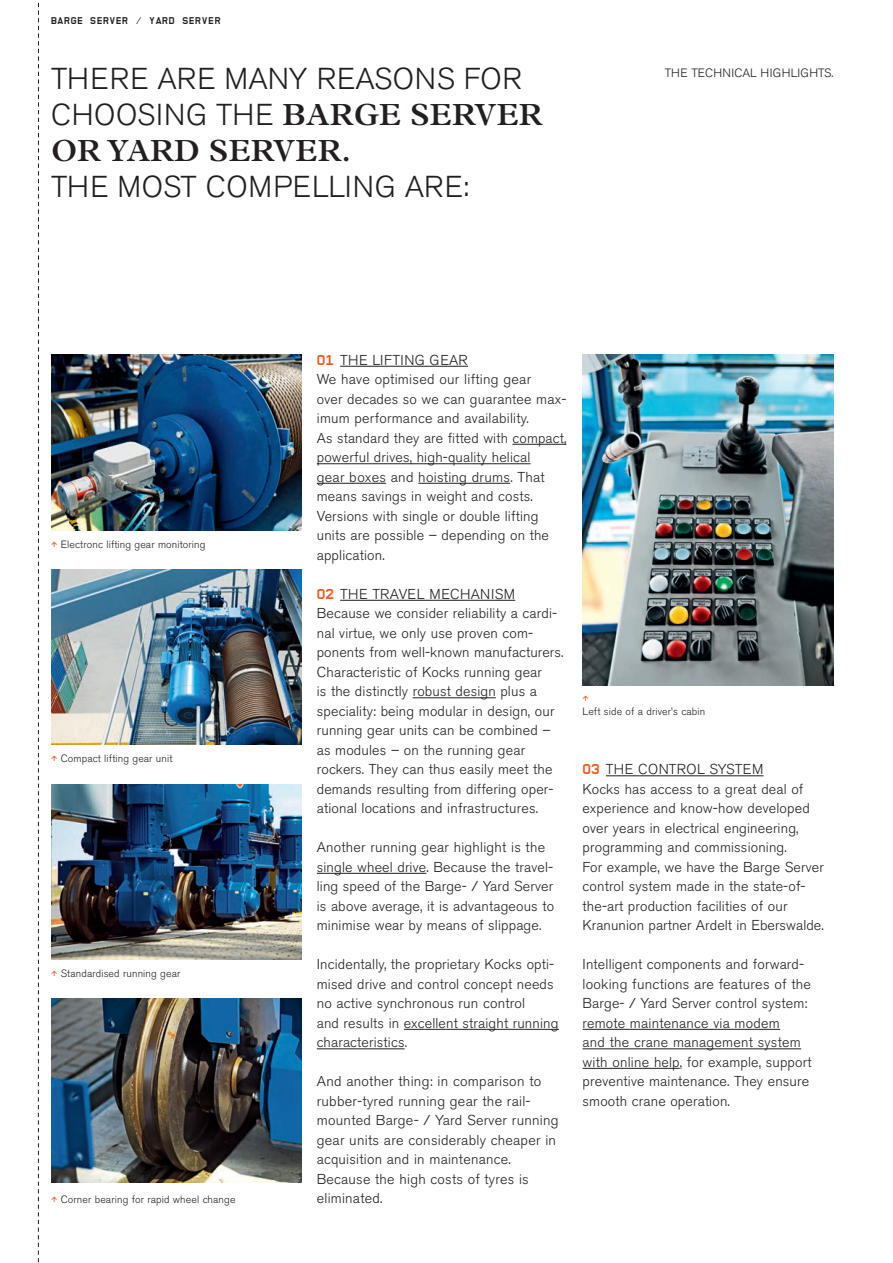
<style>
.page{position:relative;width:893px;height:1263px;background:#fff}
.page>*{position:absolute;margin:0;border:0;box-sizing:border-box;transform-origin:0 0}
.t1{font:600 30.75px "Plantin";color:#231f20}
.t2{font:300 30px/36px "Akzidenz Grotesk BE";letter-spacing:.02em;color:#231f20}
.t3{font:300 14.25px/19.5px "Akzidenz Grotesk BE";letter-spacing:.01em;color:#231f20}
.t4{font:300 12px "Akzidenz Grotesk BE";letter-spacing:.02em;color:#231f20}
.t5{font:300 10.5px "Akzidenz Grotesk BE";letter-spacing:.01em;color:#231f20}
.t6{font:10.5px "Office";color:#f15921}
.t7{font:700 9.75px "Kranunion Office";letter-spacing:.06em;color:#231f20}
.s1{font-family:"Plantin";font-weight:600;font-size:30.75px}
.s2{font-family:"Office";font-weight:400;color:#f15921}
.s3{font-family:"Kranunion Office";font-weight:700;color:#f15921}
</style>
<div class="page">
<hr style="left:340px;top:366px;width:128px;height:1px;background:#231f20">
<hr style="left:512px;top:444px;width:54px;height:1px;background:#231f20">
<hr style="left:317px;top:463px;width:213px;height:1px;background:#231f20">
<hr style="left:317px;top:483px;width:69px;height:1px;background:#231f20">
<hr style="left:418px;top:483px;width:92px;height:1px;background:#231f20">
<hr style="left:340px;top:600px;width:175px;height:1px;background:#231f20">
<hr style="left:413px;top:697px;width:83px;height:1px;background:#231f20">
<hr style="left:317px;top:873px;width:109px;height:1px;background:#231f20">
<hr style="left:404px;top:1029px;width:155px;height:1px;background:#231f20">
<hr style="left:317px;top:1048px;width:88px;height:1px;background:#231f20">
<hr style="left:606px;top:775px;width:157px;height:1px;background:#231f20">
<hr style="left:583px;top:1029px;width:47px;height:1px;background:#231f20">
<hr style="left:630px;top:1029px;width:150px;height:1px;background:#231f20">
<hr style="left:583px;top:1048px;width:218px;height:1px;background:#231f20">
<hr style="left:583px;top:1068px;width:71px;height:1px;background:#231f20">
<svg style="left:654px;top:1068px;width:26px;height:1px"></svg>
<img style="left:51px;top:569px;width:251px;height:176px">
<img style="left:51px;top:784px;width:251px;height:176px">
<img style="left:583px;top:354px;width:250px;height:332px">
<img style="left:51px;top:998px;width:251px;height:184px">
<img style="left:51px;top:354px;width:251px;height:177px">
<svg style="left:38px;top:3px;width:1px;height:1259px"></svg>
<p class="t7" style="left:51px;top:15px;width:171px">BARGE SERVER / YARD SERVER</p>
<h2 class="t2" style="left:51px;top:61px;width:493px">THERE ARE MANY REASONS FOR<br>CHOOSING THE <span class="s1">BARGE SERVER</span></h2>
<h1 class="t1" style="left:51px;top:133px;width:301px">OR YARD SERVER.</h1>
<h2 class="t2" style="left:51px;top:169px;width:420px">THE MOST COMPELLING ARE:</h2>
<p class="t4" style="left:665px;top:66px;width:170px">THE TECHNICAL HIGHLIGHTS.</p>
<p class="t5" style="left:51px;top:538px;width:156px"><span class="s2">O</span> Electronc lifting gear monitoring</p>
<p class="t5" style="left:51px;top:753px;width:123px"><span class="s2">O</span> Compact lifting gear unit</p>
<p class="t5" style="left:51px;top:967px;width:131px"><span class="s2">O</span> Standardised running gear</p>
<p class="t5" style="left:51px;top:1193px;width:186px"><span class="s2">O</span> Corner bearing for rapid wheel change</p>
<p class="t3" style="left:317px;top:350px;width:251px"><span class="s3">01</span> THE LIFTING GEAR<br>We have optimised our lifting gear<br>over decades so we can guarantee max&shy;imum performance and availability.<br>As standard they are fitted with compact, powerful drives, high-quality helical<br>gear boxes and hoisting drums. That means savings in weight and costs.<br>Versions with single or double lifting units are possible – depending on the application.</p>
<p class="t3" style="left:317px;top:584px;width:248px"><span class="s3">02</span> THE TRAVEL MECHANISM Because we consider reliability a cardi&shy;nal virtue, we only use proven com - ponents from well-known manufacturers.<br>Characteristic of Kocks running gear<br>is the distinctly robust design plus a speciality: being modular in design, our running gear units can be combined – as modules – on the running gear rockers. They can thus easily meet the demands resulting from differing oper - ational locations and infrastructures.</p>
<p class="t3" style="left:317px;top:838px;width:239px">Another running gear highlight is the single wheel drive. Because the travel&shy;ling speed of the Barge- / Yard Server is above average, it is advantageous to minimise wear by means of slippage.</p>
<p class="t3" style="left:317px;top:955px;width:243px">Incidentally, the proprietary Kocks opti&shy;mised drive and control concept needs no active synchronous run control<br>and results in excellent straight running characteristics.</p>
<p class="t3" style="left:317px;top:1072px;width:243px">And another thing: in comparison to rubber-tyred running gear the rail&shy;mounted Barge- / Yard Server running gear units are considerably cheaper in acquisition and in maintenance.<br>Because the high costs of tyres is eliminated.</p>
<p class="t6" style="left:583px;top:692px;width:8px">O</p>
<p class="t5" style="left:583px;top:706px;width:124px">Left side of a driver’s cabin</p>
<p class="t3" style="left:583px;top:760px;width:243px"><span class="s3">03</span> THE CONTROL SYSTEM<br>Kocks has access to a great deal of experience and know-how developed over years in electrical engineering, programming and commissioning.<br>For example, we have the Barge Server control system made in the state-of&shy;the-art production facilities of our<br>Kran union partner Ardelt in Eberswalde.</p>
<p class="t3" style="left:583px;top:955px;width:230px">Intelligent components and forward&shy;looking functions are features of the Barge- / Yard Server control system: remote maintenance via modem<br>and the crane management system with online help, for example, support preventive maintenance. They ensure smooth crane operation.</p>
</div>
